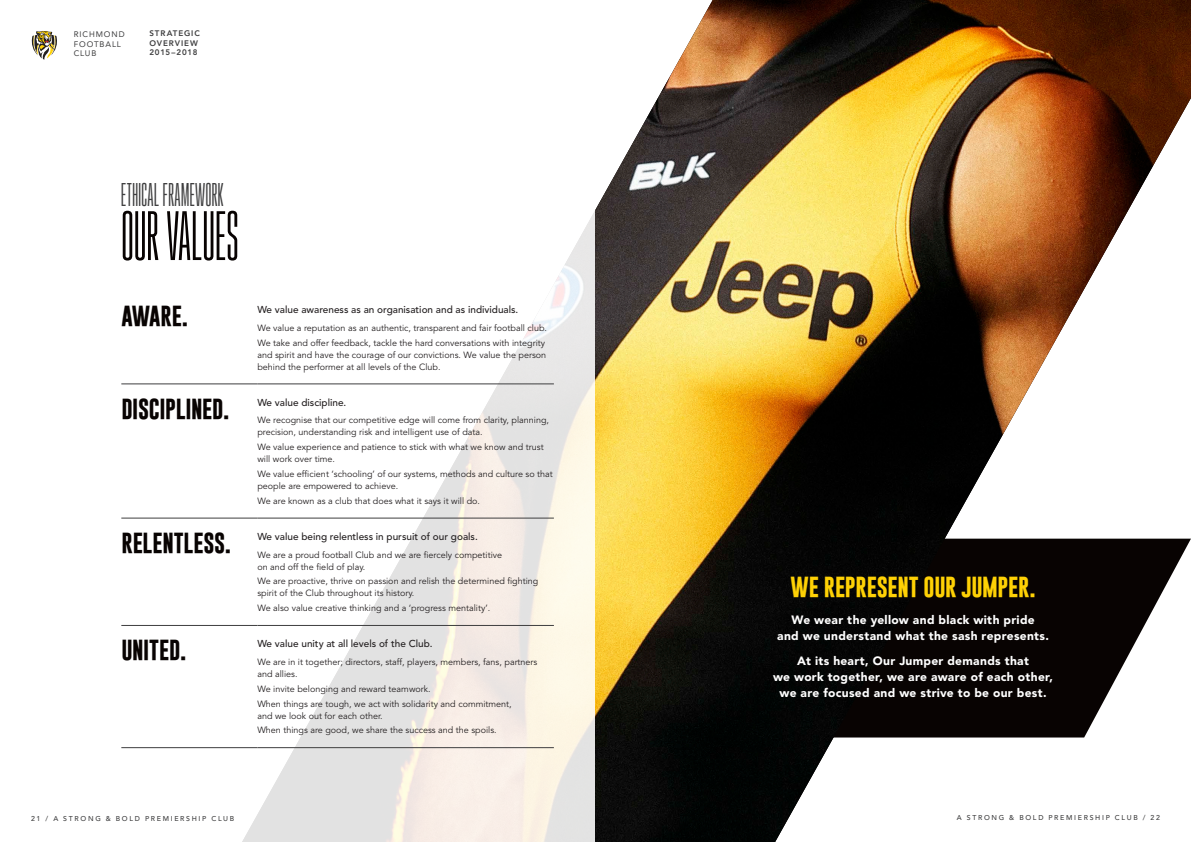
<style>
.page{position:relative;width:1191px;height:842px;background:#fff}
.page>*{position:absolute;margin:0;border:0;box-sizing:border-box;transform-origin:0 0}
.t1{font:100 51px "Gobold High";letter-spacing:-.015em;color:#080302}
.t2{font:100 24px "Gobold High";letter-spacing:.005em;color:#3e3e3f}
.t3{font:700 21px "Gobold";letter-spacing:-.01em;color:#080302}
.t4{font:700 21px "Gobold";letter-spacing:-.01em;color:#fed105}
.t5{font:900 12px/16px "Avenir LT";letter-spacing:.025em;color:#fff;text-align:center}
.t6{font:500 10px "Avenir LT";color:#231f20}
.t7{font:9px/12px "Avenir LT";color:#231f20}
.t8{font:800 8px/9.6px "Avenir LT";letter-spacing:.115em;color:#3e3e3f}
.t9{font:8px/9.6px "Avenir LT";letter-spacing:.115em;color:#3e3e3f}
.t10{font:500 7px "Avenir LT";letter-spacing:.24em;color:#3e3e3f}
</style>
<div class="page">
<img style="left:595px;top:0;width:596px;height:842px">
<svg style="left:121px;top:211px;width:474px;height:631px"></svg>
<svg style="left:31px;top:31px;width:26px;height:29px"></svg>
<hr style="left:121px;top:384px;width:136px;height:1px;background:#3e3e3f">
<hr style="left:257px;top:384px;width:297px;height:1px;background:#3e3e3f">
<hr style="left:121px;top:518px;width:136px;height:1px;background:#3e3e3f">
<hr style="left:257px;top:518px;width:297px;height:1px;background:#3e3e3f">
<hr style="left:121px;top:625px;width:136px;height:1px;background:#3e3e3f">
<hr style="left:257px;top:625px;width:297px;height:1px;background:#3e3e3f">
<hr style="left:121px;top:747px;width:136px;height:1px;background:#3e3e3f">
<hr style="left:257px;top:747px;width:297px;height:1px;background:#3e3e3f">
<p class="t9" style="left:74px;top:30px;width:52px">RICHMOND<br>FOOTBALL<br>CLUB</p>
<p class="t8" style="left:149px;top:29px;width:52px">STRATEGIC<br>OVERVIEW<br>2015–2018</p>
<h2 class="t2" style="left:121px;top:180px;width:104px">ETHICAL FRAMEWORK</h2>
<h1 class="t1" style="left:121px;top:205px;width:119px">OUR VALUES</h1>
<h3 class="t3" style="left:121px;top:302px;width:68px">AWARE.</h3>
<p class="t6" style="left:257px;top:304px;width:262px">We value awareness as an organisation and as individuals.</p>
<p class="t7" style="left:257px;top:321px;width:291px;line-height:14.8px">We value a reputation as an authentic, transparent and fair football club.<br>We take and offer feedback, tackle the hard conversations with integrity</p>
<p class="t7" style="left:257px;top:349px;width:290px">and spirit and have the courage of our convictions. We value the person behind the performer at all levels of the Club.</p>
<h3 class="t3" style="left:121px;top:395px;width:109px">DISCIPLINED.</h3>
<p class="t6" style="left:257px;top:396px;width:90px">We value discipline.</p>
<p class="t7" style="left:257px;top:415px;width:293px">We recognise that our competitive edge will come from clarity, planning, precision, understanding risk and intelligent use of data.</p>
<p class="t7" style="left:257px;top:441px;width:288px">We value experience and patience to stick with what we know and trust will work over time.</p>
<p class="t7" style="left:257px;top:468px;width:297px">We value efficient ‘schooling’ of our systems, methods and culture so that people are empowered to achieve.</p>
<p class="t7" style="left:257px;top:495px;width:224px">We are known as a club that does what it says it will do.</p>
<h3 class="t3" style="left:121px;top:529px;width:111px">RELENTLESS.</h3>
<p class="t6" style="left:257px;top:531px;width:222px">We value being relentless in pursuit of our goals.</p>
<p class="t7" style="left:257px;top:549px;width:246px">We are a proud football Club and we are fiercely competitive on and off the field of play.</p>
<p class="t7" style="left:257px;top:576px;width:282px">We are proactive, thrive on passion and relish the determined fighting spirit of the Club throughout its history.</p>
<p class="t7" style="left:257px;top:602px;width:234px">We also value creative thinking and a ‘progress mentality’.</p>
<h3 class="t3" style="left:121px;top:637px;width:66px">UNITED.</h3>
<p class="t6" style="left:257px;top:638px;width:177px">We value unity at all levels of the Club.</p>
<p class="t7" style="left:257px;top:656px;width:281px">We are in it together; directors, staff, players, members, fans, partners and allies.</p>
<p class="t7" style="left:257px;top:681px;width:256px;line-height:14.8px">We invite belonging and reward teamwork.<br>When things are tough, we act with solidarity and commitment,</p>
<p class="t7" style="left:257px;top:708px;width:241px;line-height:14.8px">and we look out for each other.<br>When things are good, we share the success and the spoils.</p>
<h3 class="t4" style="left:790px;top:573px;width:247px">WE REPRESENT OUR JUMPER.</h3>
<h3 class="t5" style="left:777px;top:612px;width:273px">We wear the yellow and black with pride<br>and we understand what the sash represents.</h3>
<h3 class="t5" style="left:773px;top:653px;width:281px">At its heart, Our Jumper demands that<br>we work together, we are aware of each other, we are focused and we strive to be our best.</h3>
<p class="t10" style="left:31px;top:815px;width:204px">21 / A STRONG &amp; BOLD PREMIERSHIP CLUB</p>
<p class="t10" style="left:956px;top:814px;width:205px">A STRONG &amp; BOLD PREMIERSHIP CLUB / 22</p>
</div>
